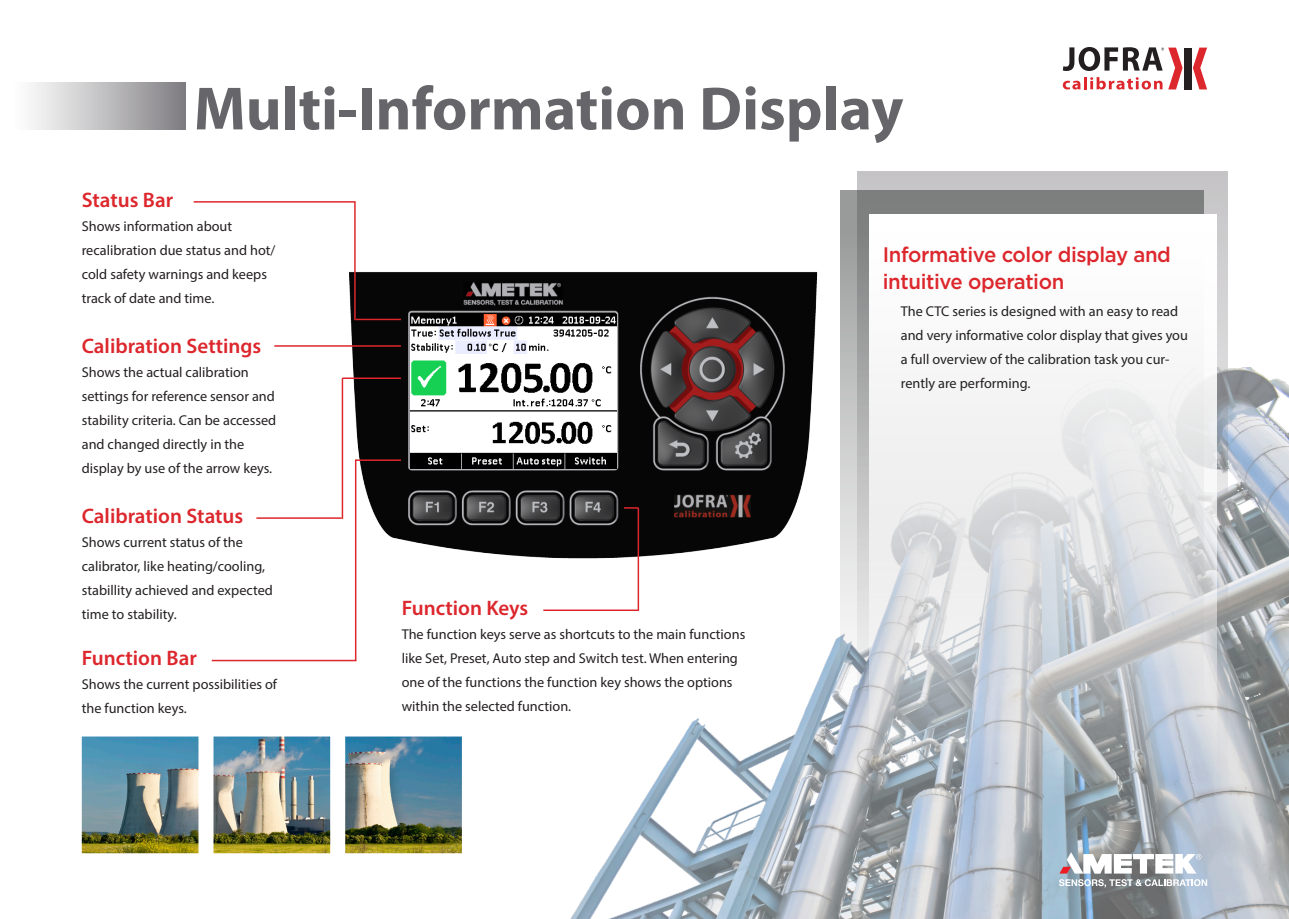
<style>
.page{position:relative;width:1289px;height:919px;background:#fff}
.page>*{position:absolute;margin:0;border:0;box-sizing:border-box;transform-origin:0 0}
.t1{font:700 61.5px "Myriad Pro";color:#66666a}
.t2{font:600 21px "Myriad Pro";color:#dc272d}
.t3{font:500 21px/27px "Gotham";letter-spacing:-.02em;color:#dc272d}
.t4{font:14.25px/24px "Myriad Pro";color:#231f20}
</style>
<div class="page">
<img style="left:341px;top:272px;width:477px;height:345px">
<hr style="left:355px;top:459px;width:1px;height:201px;background:#dc272d">
<hr style="left:356px;top:459px;width:45px;height:2px;background:#dc272d">
<div style="left:13px;top:82px;width:172px;height:48px;background:linear-gradient(to right,#fff,#828084)"></div>
<img style="left:82px;top:736px;width:380px;height:117px">
<hr style="left:194px;top:201px;width:161px;height:2px;background:#dc272d">
<hr style="left:354px;top:201px;width:2px;height:119px;background:#dc272d">
<hr style="left:356px;top:319px;width:45px;height:1px;background:#dc272d">
<hr style="left:274px;top:345px;width:127px;height:2px;background:#dc272d">
<hr style="left:256px;top:517px;width:86px;height:2px;background:#dc272d">
<hr style="left:342px;top:378px;width:1px;height:141px;background:#dc272d">
<hr style="left:342px;top:377px;width:59px;height:2px;background:#dc272d">
<hr style="left:212px;top:659px;width:144px;height:2px;background:#dc272d">
<img style="left:410px;top:314px;width:206px;height:154px">
<img style="left:533px;top:367px;width:755px;height:551px">
<div style="left:1183px;top:48px;width:8px;height:41px;background:#231f20"></div>
<svg style="left:1193px;top:48px;width:14px;height:41px"></svg>
<svg style="left:1062px;top:47px;width:120px;height:42px"></svg>
<svg style="left:857px;top:171px;width:370px;height:685px;background:#aeb5bb"></svg>
<svg style="left:839px;top:190px;width:364px;height:540px;background:#adafb0"></svg>
<svg style="left:869px;top:214px;width:347px;height:565px"></svg>
<svg style="left:1058px;top:879px;width:149px;height:8px"></svg>
<svg style="left:1059px;top:852px;width:142px;height:21px"></svg>
<p class="t1" style="left:194px;top:69px;width:711px">Multi-Information Display</p>
<p class="t2" style="left:82px;top:186px;width:93px">Status Bar</p>
<p class="t4" style="left:82px;top:214px;width:152px">Shows information about</p>
<p class="t4" style="left:82px;top:238px;width:195px">recalibration due status and hot/ cold safety warnings and keeps track of date and time.</p>
<p class="t2" style="left:82px;top:333px;width:181px">Calibration Settings</p>
<p class="t4" style="left:82px;top:360px;width:196px">Shows the actual calibration settings for reference sensor and stability criteria. Can be accessed and changed directly in the</p>
<p class="t4" style="left:82px;top:456px;width:192px">display by use of the arrow keys.</p>
<p class="t2" style="left:82px;top:502px;width:163px">Calibration Status</p>
<p class="t4" style="left:82px;top:530px;width:193px">Shows current status of the calibrator, like heating/cooling, stabillity achieved and expected time to stability.</p>
<p class="t2" style="left:82px;top:644px;width:116px">Function Bar</p>
<p class="t4" style="left:82px;top:671px;width:197px">Shows the current possibilities of the function keys.</p>
<p class="t2" style="left:402px;top:594px;width:128px">Function Keys</p>
<p class="t4" style="left:402px;top:622px;width:345px">The function keys serve as shortcuts to the main functions like Set, Preset, Auto step and Switch test. When entering one of the functions the function key shows the options within the selected function.</p>
<p class="t3" style="left:882px;top:240px;width:289px">Informative color display and intuitive operation</p>
<p class="t4" style="left:900px;top:298px;width:288px">The CTC series is designed with an easy to read and very informative color display that gives you a full overview of the calibration task you cur&shy;rently are performing.</p>
</div>
